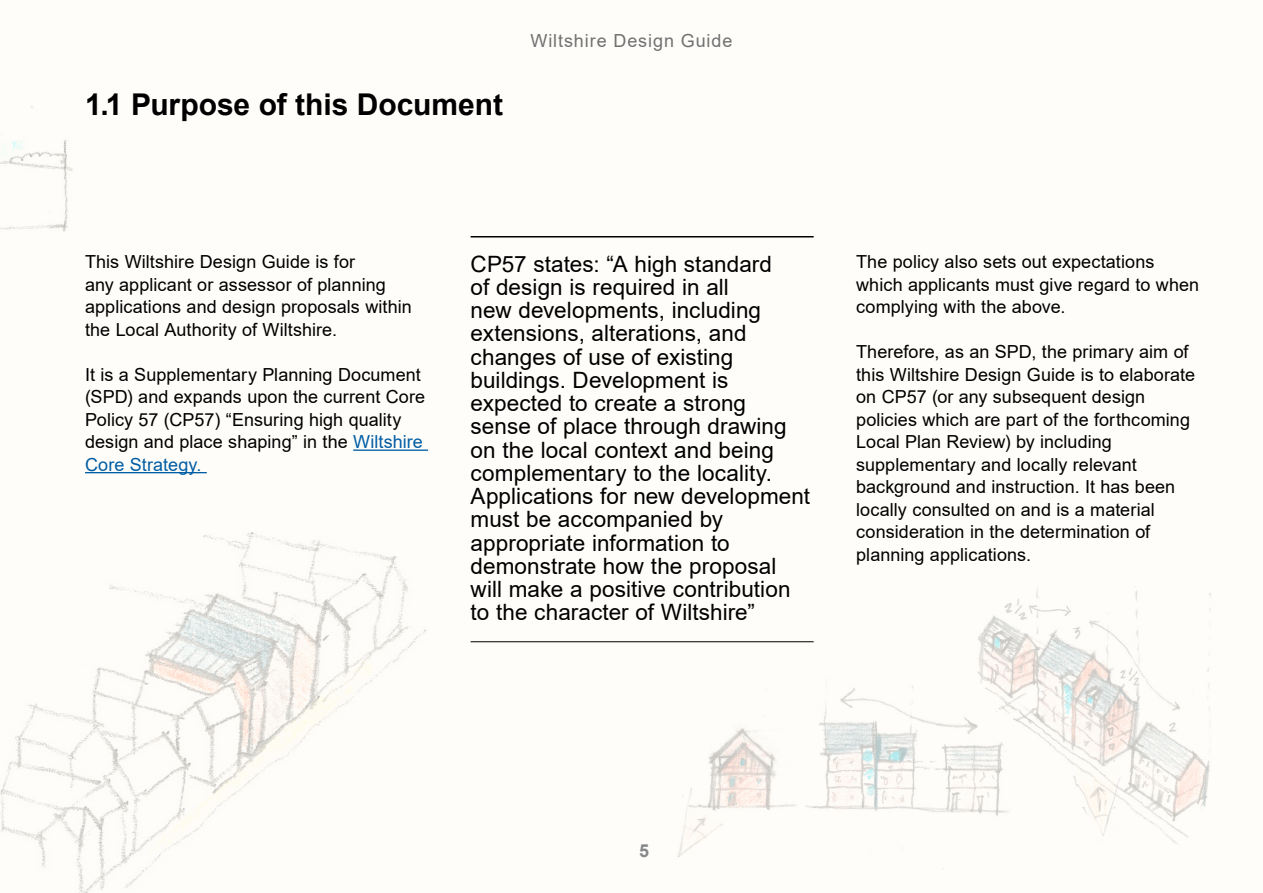
<style>
.page{position:relative;width:1263px;height:893px;background:#fffdf9}
.page>*{position:absolute;margin:0;border:0;box-sizing:border-box;transform-origin:0 0}
.H3_sub_headline{font:700 30px "Arial";letter-spacing:-.005em;color:#000}
.t1{font:22.5px/23.2px "Arial";letter-spacing:.005em;color:#000}
.body_copy{font:18px/22.5px "Arial";letter-spacing:.005em;color:#000}
.t2{font:18px "Arial";letter-spacing:.05em;color:#707172}
.t3{font:700 18px "Arial";color:#87888a}
.s1{color:#005da4}
</style>
<div class="page">
<img style="left:0;top:107px;width:73px;height:125px">
<img style="left:978px;top:590px;width:233px;height:254px">
<img style="left:0;top:532px;width:427px;height:361px">
<img style="left:677px;top:676px;width:340px;height:193px">
<hr style="left:353px;top:449px;width:75px;height:2px;background:#005da4">
<hr style="left:85px;top:472px;width:122px;height:1px;background:#005da4">
<hr style="left:471px;top:236px;width:343px;height:1px;background:#000">
<hr style="left:471px;top:641px;width:343px;height:1px;background:#000">
<h3 class="H3_sub_headline" style="left:85px;top:84px;width:419px">1.1 Purpose of this Document</h3>
<p class="t2" style="left:530px;top:28px;width:203px">Wiltshire Design Guide</p>
<p class="body_copy" style="left:85px;top:251px;width:328px">This Wiltshire Design Guide is for<br>any applicant or assessor of planning applications and design proposals within the Local Authority of Wiltshire.</p>
<p class="body_copy" style="left:85px;top:363px;width:342px">It is a Supplementary Planning Document (SPD) and expands upon the current Core Policy 57 (CP57) “Ensuring high quality design and place shaping” in the <span class="s1">Wiltshire Core Strategy.</span></p>
<p class="t1" style="left:471px;top:252px;width:341px">CP57 states: “A high standard<br>of design is required in all<br>new developments, including extensions, alterations, and changes of use of existing buildings. Development is expected to create a strong sense of place through drawing on the local context and being complementary to the locality.<br>Applications for new development must be accompanied by appropriate information to demonstrate how the proposal will make a positive contribution to the character of Wiltshire”</p>
<p class="body_copy" style="left:856px;top:251px;width:344px">The policy also sets out expectations which applicants must give regard to when complying with the above.</p>
<p class="body_copy" style="left:856px;top:341px;width:340px">Therefore, as an SPD, the primary aim of this Wiltshire Design Guide is to elaborate on CP57 (or any subsequent design policies which are part of the forthcoming Local Plan Review) by including supplementary and locally relevant background and instruction. It has been locally consulted on and is a material consideration in the determination of planning applications.</p>
<p class="t3" style="left:639px;top:838px;width:12px">5</p>
</div>
